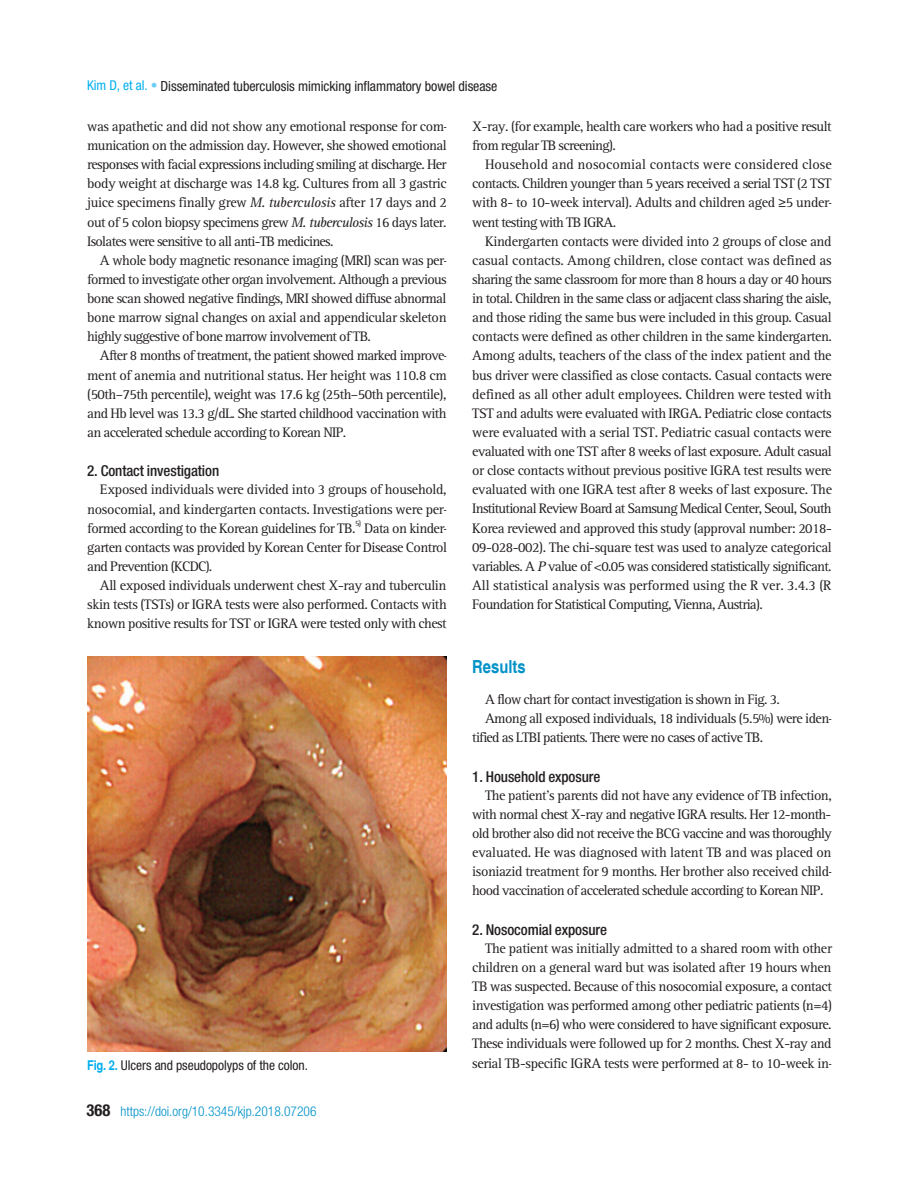
<style>
.page{position:relative;width:919px;height:1195px;background:#fff}
.page>*{position:absolute;margin:0;border:0;box-sizing:border-box;transform-origin:0 0}
.t1{font:700 condensed 18px "Helvetica";color:#0092c8}
.t2{font:700 condensed 16.5px "Helvetica Neue";color:#231f20}
.t3{font:500 condensed 15px "Helvetica Neue";letter-spacing:-.005em;color:#231f20}
.t4{font:14.25px/19.2px "Rotis Serif Std";letter-spacing:-.035em;color:#231f20;text-align:justify}
.t5{font:14.25px "Rotis Serif Std";letter-spacing:-.01em;color:#231f20}
.t6{font:14.25px "Rotis Serif Std";letter-spacing:-.005em;color:#231f20}
.t7{font:14.25px "Rotis Serif Std";color:#231f20}
.t8{font:condensed 13.95px "Helvetica Neue";letter-spacing:-.005em;color:#231f20}
.t9{font:300 condensed 13.5px "Helvetica Neue";color:#0092c8}
.t10{font:condensed 13.5px "Helvetica Neue";letter-spacing:-.005em;color:#231f20}
.t11{font:8.25px "Rotis Serif Std";color:#231f20}
.s1{font-size:13.5px;color:#00aeef}
.s2{font-size:13.5px;color:#6bcff6}
.s3{font-style:italic}
.s4{font-family:"Helvetica";font-weight:700;color:#00aeef}
</style>
<div class="page">
<img style="left:87px;top:657px;width:359px;height:395px">
<p class="t8" style="left:87px;top:78px;width:411px"><span class="s1">Kim D, et al.</span> <span class="s2">•</span> Disseminated tuberculosis mimicking inflammatory bowel disease</p>
<p class="t4" style="left:87px;top:117px;width:360px">was apathetic and did not show any emotional response for com-</p>
<p class="t4" style="left:87px;top:136px;width:361px">munication on the admission day. However, she showed emotional</p>
<p class="t4" style="left:87px;top:155px;width:361px">responses with facial expressions including smiling at discharge. Her</p>
<p class="t4" style="left:87px;top:174px;width:361px">body weight at discharge was 14.8 kg. Cultures from all 3 gastric</p>
<p class="t4" style="left:87px;top:194px;width:361px">juice specimens finally grew <span class="s3">M. tuberculosis</span> after 17 days and 2</p>
<p class="t4" style="left:87px;top:213px;width:361px">out of 5 colon biopsy specimens grew <span class="s3">M. tuberculosis</span> 16 days later.</p>
<p class="t4" style="left:87px;top:232px;width:248px">Isolates were sensitive to all anti-TB medicines.</p>
<p class="t4" style="left:100px;top:251px;width:347px">A whole body magnetic resonance imaging (MRI) scan was per-</p>
<p class="t4" style="left:87px;top:270px;width:361px">formed to investigate other organ involvement. Although a previous</p>
<p class="t4" style="left:87px;top:289px;width:360px">bone scan showed negative findings, MRI showed diffuse abnormal</p>
<p class="t4" style="left:87px;top:308px;width:361px">bone marrow signal changes on axial and appendicular skeleton</p>
<p class="t4" style="left:87px;top:327px;width:285px">highly suggestive of bone marrow involvement of TB.</p>
<p class="t4" style="left:100px;top:347px;width:347px">After 8 months of treatment, the patient showed marked improve-</p>
<p class="t4" style="left:87px;top:366px;width:361px">ment of anemia and nutritional status. Her height was 110.8 cm</p>
<p class="t4" style="left:87px;top:385px;width:361px">(50th–75th percentile), weight was 17.6 kg (25th–50th percentile),</p>
<p class="t4" style="left:87px;top:404px;width:360px">and Hb level was 13.3 g/dL. She started childhood vaccination with</p>
<p class="t4" style="left:87px;top:423px;width:261px">an accelerated schedule according to Korean NIP.</p>
<p class="t3" style="left:87px;top:462px;width:133px">2. Contact investigation</p>
<p class="t4" style="left:87px;top:480px;width:361px;text-indent:13px">Exposed individuals were divided into 3 groups of household, nosocomial, and kindergarten contacts. Investigations were per&shy;formed according to the Korean guidelines for TB.</p>
<p class="t11" style="left:355px;top:518px;width:8px">5)</p>
<p class="t4" style="left:364px;top:519px;width:83px">Data on kinder-</p>
<p class="t4" style="left:87px;top:538px;width:361px">garten contacts was provided by Korean Center for Disease Control</p>
<p class="t4" style="left:87px;top:557px;width:127px">and Prevention (KCDC).</p>
<p class="t4" style="left:100px;top:576px;width:348px">All exposed individuals underwent chest X-ray and tuberculin</p>
<p class="t4" style="left:87px;top:595px;width:361px">skin tests (TSTs) or IGRA tests were also performed. Contacts with</p>
<p class="t4" style="left:87px;top:614px;width:361px">known positive results for TST or IGRA were tested only with chest</p>
<p class="t4" style="left:472px;top:117px;width:361px">X-ray. (for example, health care workers who had a positive result</p>
<p class="t4" style="left:472px;top:136px;width:145px">from regular TB screening).</p>
<p class="t7" style="left:485px;top:156px;width:348px">Household and nosocomial contacts were considered close</p>
<p class="t4" style="left:472px;top:174px;width:360px">contacts. Children younger than 5 years received a serial TST (2 TST</p>
<p class="t4" style="left:472px;top:194px;width:360px">with 8- to 10-week interval). Adults and children aged ≥5 under-</p>
<p class="t4" style="left:472px;top:213px;width:145px">went testing with TB IGRA.</p>
<p class="t4" style="left:485px;top:232px;width:348px">Kindergarten contacts were divided into 2 groups of close and</p>
<p class="t5" style="left:472px;top:252px;width:361px">casual contacts. Among children, close contact was defined as</p>
<p class="t4" style="left:472px;top:270px;width:361px">sharing the same classroom for more than 8 hours a day or 40 hours</p>
<p class="t4" style="left:472px;top:289px;width:361px">in total. Children in the same class or adjacent class sharing the aisle,</p>
<p class="t4" style="left:472px;top:308px;width:361px">and those riding the same bus were included in this group. Casual</p>
<p class="t4" style="left:472px;top:327px;width:361px">contacts were defined as other children in the same kindergarten.</p>
<p class="t4" style="left:472px;top:347px;width:361px">Among adults, teachers of the class of the index patient and the</p>
<p class="t4" style="left:472px;top:366px;width:361px">bus driver were classified as close contacts. Casual contacts were</p>
<p class="t5" style="left:472px;top:386px;width:361px">defined as all other adult employees. Children were tested with</p>
<p class="t4" style="left:472px;top:404px;width:361px">TST and adults were evaluated with IRGA. Pediatric close contacts</p>
<p class="t4" style="left:472px;top:423px;width:361px">were evaluated with a serial TST. Pediatric casual contacts were</p>
<p class="t4" style="left:472px;top:442px;width:361px">evaluated with one TST after 8 weeks of last exposure. Adult casual</p>
<p class="t4" style="left:472px;top:461px;width:361px">or close contacts without previous positive IGRA test results were</p>
<p class="t4" style="left:472px;top:480px;width:361px">evaluated with one IGRA test after 8 weeks of last exposure. The</p>
<p class="t4" style="left:472px;top:499px;width:360px">Institutional Review Board at Samsung Medical Center, Seoul, South</p>
<p class="t4" style="left:472px;top:519px;width:361px">Korea reviewed and approved this study (approval number: 2018-</p>
<p class="t4" style="left:472px;top:538px;width:361px">09-028-002). The chi-square test was used to analyze categorical</p>
<p class="t4" style="left:472px;top:557px;width:361px">variables. A <span class="s3">P</span> value of &lt;0.05 was considered statistically significant.</p>
<p class="t6" style="left:472px;top:577px;width:361px">All statistical analysis was performed using the R ver. 3.4.3 (R</p>
<p class="t4" style="left:472px;top:595px;width:292px">Foundation for Statistical Computing, Vienna, Austria).</p>
<p class="t1" style="left:472px;top:656px;width:55px">Results</p>
<p class="t4" style="left:485px;top:690px;width:296px">A flow chart for contact investigation is shown in Fig. 3.</p>
<p class="t4" style="left:485px;top:709px;width:347px">Among all exposed individuals, 18 individuals (5.5%) were iden-</p>
<p class="t4" style="left:472px;top:728px;width:292px">tified as LTBI patients. There were no cases of active TB.</p>
<p class="t3" style="left:472px;top:767px;width:130px">1. Household exposure</p>
<p class="t4" style="left:472px;top:786px;width:361px;text-indent:13px">The patient’s parents did not have any evidence of TB infection, with normal chest X-ray and negative IGRA results. Her 12-month&shy;old brother also did not receive the BCG vaccine and was thoroughly evaluated. He was diagnosed with latent TB and was placed on isoniazid treatment for 9 months. Her brother also received child&shy;hood vaccination of accelerated schedule according to Korean NIP.</p>
<p class="t3" style="left:472px;top:920px;width:136px">2. Nosocomial exposure</p>
<p class="t4" style="left:472px;top:939px;width:361px;text-indent:13px">The patient was initially admitted to a shared room with other children on a general ward but was isolated after 19 hours when TB was suspected. Because of this nosocomial exposure, a contact investigation was performed among other pediatric patients (n=4) and adults (n=6) who were considered to have significant exposure.<br>These individuals were followed up for 2 months. Chest X-ray and</p>
<p class="t10" style="left:87px;top:1057px;width:222px"><span class="s4">Fig. 2.</span> Ulcers and pseudopolyps of the colon.</p>
<p class="t4" style="left:472px;top:1053px;width:360px">serial TB-specific IGRA tests were performed at 8- to 10-week in-</p>
<p class="t2" style="left:86px;top:1100px;width:25px">368</p>
<p class="t9" style="left:120px;top:1103px;width:197px">https://doi.org/10.3345/kjp.2018.07206</p>
</div>
